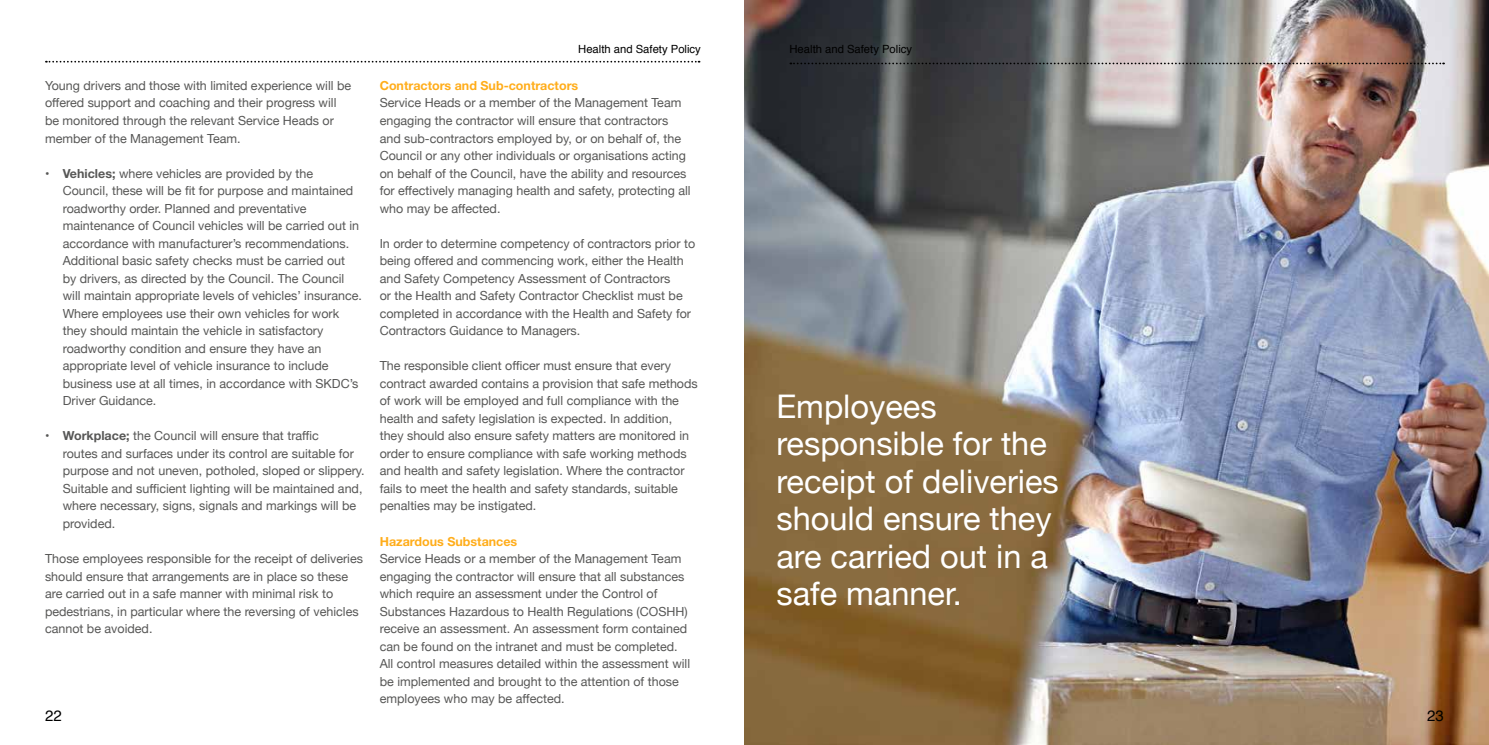
<style>
.page{position:relative;width:1489px;height:745px;background:#fff}
.page>*{position:absolute;margin:0;border:0;box-sizing:border-box;transform-origin:0 0}
.t1{font:32.5px/37.5px "Helvetica Neue";color:#fff}
.t2{font:15px "Helvetica";color:#000}
.t3{font:12.5px/17.5px "Helvetica Neue";color:#575756}
.t4{font:700 12.5px "Helvetica Neue";color:#ffad1a}
.t5{font:11.25px "Helvetica";color:#000}
.s1{font-weight:700}
</style>
<div class="page">
<svg style="left:46px;top:61px;width:653px;height:2px"></svg>
<img style="left:744px;top:0;width:744px;height:744px">
<svg style="left:790px;top:63px;width:653px;height:1px"></svg>
<p class="t3" style="left:45px;top:77px;width:308px">Young drivers and those with limited experience will be offered support and coaching and their progress will be monitored through the relevant Service Heads or member of the Management Team.</p>
<p class="t3" style="left:63px;top:165px;width:301px;text-indent:-18px">• <span class="s1">Vehicles;</span> where vehicles are provided by the Council, these will be fit for purpose and maintained roadworthy order. Planned and preventative maintenance of Council vehicles will be carried out in accordance with manufacturer’s recommendations.<br>Additional basic safety checks must be carried out<br>by drivers, as directed by the Council. The Council will maintain appropriate levels of vehicles’ insurance.<br>Where employees use their own vehicles for work they should maintain the vehicle in satisfactory roadworthy condition and ensure they have an appropriate level of vehicle insurance to include business use at all times, in accordance with SKDC’s Driver Guidance.</p>
<p class="t3" style="left:63px;top:427px;width:303px;text-indent:-18px">• <span class="s1">Workplace;</span> the Council will ensure that traffic<br>routes and surfaces under its control are suitable for purpose and not uneven, potholed, sloped or slippery.<br>Suitable and sufficient lighting will be maintained and, where necessary, signs, signals and markings will be provided.</p>
<p class="t3" style="left:45px;top:550px;width:319px">Those employees responsible for the receipt of deliveries should ensure that arrangements are in place so these are carried out in a safe manner with minimal risk to pedestrians, in particular where the reversing of vehicles cannot be avoided.</p>
<p class="t2" style="left:45px;top:703px;width:18px">22</p>
<p class="t5" style="left:578px;top:40px;width:124px">Health and Safety Policy</p>
<p class="t4" style="left:380px;top:78px;width:200px">Contractors and Sub-contractors</p>
<p class="t3" style="left:380px;top:95px;width:312px">Service Heads or a member of the Management Team engaging the contractor will ensure that contractors and sub-contractors employed by, or on behalf of, the Council or any other individuals or organisations acting on behalf of the Council, have the ability and resources for effectively managing health and safety, protecting all who may be affected.</p>
<p class="t3" style="left:380px;top:235px;width:317px">In order to determine competency of contractors prior to being offered and commencing work, either the Health and Safety Competency Assessment of Contractors<br>or the Health and Safety Contractor Checklist must be completed in accordance with the Health and Safety for Contractors Guidance to Managers.</p>
<p class="t3" style="left:380px;top:357px;width:319px">The responsible client officer must ensure that every contract awarded contains a provision that safe methods of work will be employed and full compliance with the health and safety legislation is expected. In addition, they should also ensure safety matters are monitored in order to ensure compliance with safe working methods and health and safety legislation. Where the contractor fails to meet the health and safety standards, suitable penalties may be instigated.</p>
<p class="t4" style="left:380px;top:533px;width:139px">Hazardous Substances</p>
<p class="t3" style="left:380px;top:550px;width:312px">Service Heads or a member of the Management Team engaging the contractor will ensure that all substances which require an assessment under the Control of Substances Hazardous to Health Regulations (COSHH) receive an assessment. An assessment form contained can be found on the intranet and must be completed.<br>All control measures detailed within the assessment will be implemented and brought to the attention of those employees who may be affected.</p>
<p class="t5" style="left:789px;top:40px;width:124px">Health and Safety Policy</p>
<h1 class="t1" style="left:776px;top:389px;width:284px">Employees responsible for the receipt of deliveries should ensure they are carried out in a safe manner.</h1>
<p class="t2" style="left:1427px;top:703px;width:18px">23</p>
</div>
